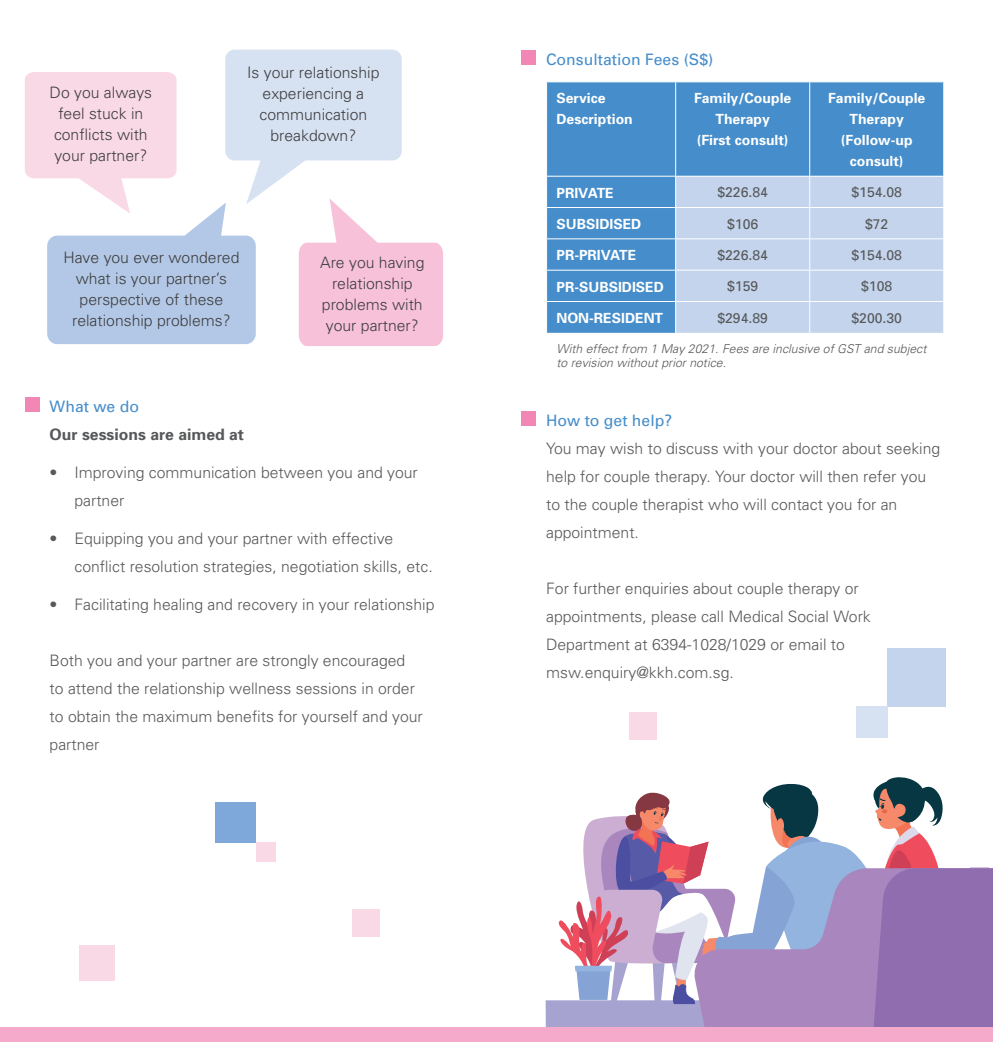
<style>
.page{position:relative;width:993px;height:1042px;background:#fff}
.page>*{position:absolute;margin:0;border:0;box-sizing:border-box;transform-origin:0 0}
.t1{font:300 15.75px/28px "Univers";color:#57585a}
.t2{font:300 15.75px/21px "Univers";color:#3e3e3f;text-align:center}
.t3{font:15.75px "Univers";color:#458dcb}
.t4{font:700 15.75px "Univers";color:#57585a}
.t5{font:700 14px/21px "Univers";color:#fff;text-align:center}
.t6{font:14px "Univers";color:#57585a}
.t7{font:italic 300 12.25px/14.7px "Univers";color:#57585a}
</style>
<div class="page">
<svg style="left:545px;top:777px;width:447px;height:250px"></svg>
<div style="left:25px;top:397px;width:15px;height:15px;background:#f287b6"></div>
<div style="left:0;top:1027px;width:992px;height:15px;background:#f5a9cb"></div>
<div style="left:521px;top:50px;width:15px;height:14px;background:#f287b6"></div>
<div style="left:547px;top:82px;width:396px;height:251px;background:#458dcb"></div>
<div style="left:676px;top:177px;width:267px;height:156px;background:#c3d4ec"></div>
<hr style="left:675px;top:82px;width:1px;height:94px;background:#fff">
<hr style="left:809px;top:82px;width:1px;height:94px;background:#fff">
<hr style="left:546px;top:176px;width:129px;height:1px;background:#fff">
<hr style="left:546px;top:207px;width:129px;height:1px;background:#fff">
<hr style="left:546px;top:238px;width:129px;height:1px;background:#fff">
<hr style="left:546px;top:270px;width:129px;height:1px;background:#fff">
<hr style="left:546px;top:301px;width:129px;height:1px;background:#fff">
<hr style="left:675px;top:176px;width:134px;height:1px;background:#fff">
<hr style="left:675px;top:177px;width:1px;height:30px;background:#fff">
<hr style="left:809px;top:176px;width:134px;height:1px;background:#fff">
<hr style="left:809px;top:177px;width:1px;height:30px;background:#fff">
<hr style="left:675px;top:207px;width:134px;height:1px;background:#fff">
<hr style="left:675px;top:208px;width:1px;height:30px;background:#fff">
<hr style="left:809px;top:207px;width:134px;height:1px;background:#fff">
<hr style="left:809px;top:208px;width:1px;height:30px;background:#fff">
<hr style="left:675px;top:238px;width:134px;height:1px;background:#fff">
<hr style="left:675px;top:239px;width:1px;height:31px;background:#fff">
<hr style="left:809px;top:238px;width:134px;height:1px;background:#fff">
<hr style="left:809px;top:239px;width:1px;height:31px;background:#fff">
<hr style="left:675px;top:270px;width:134px;height:1px;background:#fff">
<hr style="left:675px;top:271px;width:1px;height:30px;background:#fff">
<hr style="left:809px;top:270px;width:134px;height:1px;background:#fff">
<hr style="left:809px;top:271px;width:1px;height:30px;background:#fff">
<hr style="left:675px;top:301px;width:134px;height:1px;background:#fff">
<hr style="left:675px;top:302px;width:1px;height:31px;background:#fff">
<hr style="left:809px;top:301px;width:134px;height:1px;background:#fff">
<hr style="left:809px;top:302px;width:1px;height:31px;background:#fff">
<div style="left:521px;top:411px;width:15px;height:15px;background:#f287b6"></div>
<div style="left:215px;top:802px;width:41px;height:41px;background:#7ea8d9"></div>
<div style="left:256px;top:842px;width:20px;height:20px;background:#fad9e7"></div>
<div style="left:79px;top:945px;width:36px;height:36px;background:#fad9e7"></div>
<div style="left:352px;top:909px;width:27px;height:28px;background:#fad9e7"></div>
<div style="left:886px;top:649px;width:59px;height:58px;background:#c3d4ec"></div>
<div style="left:855px;top:706px;width:32px;height:32px;background:#d6e2f2"></div>
<div style="left:629px;top:712px;width:27px;height:27px;background:#fad9e7"></div>
<svg style="left:25px;top:50px;width:418px;height:296px"></svg>
<p class="t2" style="left:50px;top:82px;width:104px;text-align:left">Do you always feel stuck in conflicts with your partner?</p>
<p class="t2" style="left:247px;top:62px;width:134px">Is your relationship experiencing a communication breakdown?</p>
<p class="t2" style="left:63px;top:247px;width:177px">Have you ever wondered what is your partner’s perspective of these relationship problems?</p>
<p class="t2" style="left:320px;top:252px;width:106px">Are you having relationship problems with your partner?</p>
<p class="t3" style="left:50px;top:396px;width:91px">What we do</p>
<p class="t4" style="left:50px;top:424px;width:196px">Our sessions are aimed at</p>
<p class="t1" style="left:74px;top:458px;width:345px;text-indent:-25px">• Improving communication between you and your partner</p>
<p class="t1" style="left:74px;top:524px;width:359px;text-indent:-25px">• Equipping you and your partner with effective conflict resolution strategies, negotiation skills, etc.</p>
<p class="t1" style="left:50px;top:589px;width:386px">• Facilitating healing and recovery in your relationship</p>
<p class="t1" style="left:50px;top:646px;width:374px">Both you and your partner are strongly encouraged to attend the relationship wellness sessions in order to obtain the maximum benefits for yourself and your partner</p>
<p class="t3" style="left:546px;top:49px;width:169px">Consultation Fees (S$)</p>
<p class="t5" style="left:556px;top:87px;width:78px;text-align:left">Service<br>Description</p>
<p class="t5" style="left:693px;top:87px;width:99px">Family/Couple<br>Therapy<br>(First consult)</p>
<p class="t5" style="left:827px;top:87px;width:99px">Family/Couple<br>Therapy (Follow-up consult)</p>
<p class="t5" style="left:556px;top:182px;width:59px">PRIVATE</p>
<p class="t6" style="left:717px;top:184px;width:52px">$226.84</p>
<p class="t6" style="left:851px;top:184px;width:52px">$154.08</p>
<p class="t5" style="left:556px;top:213px;width:86px">SUBSIDISED</p>
<p class="t6" style="left:726px;top:215px;width:33px">$106</p>
<p class="t6" style="left:864px;top:215px;width:25px">$72</p>
<p class="t5" style="left:556px;top:244px;width:81px">PR-PRIVATE</p>
<p class="t6" style="left:717px;top:246px;width:52px">$226.84</p>
<p class="t6" style="left:851px;top:246px;width:52px">$154.08</p>
<p class="t5" style="left:556px;top:276px;width:109px">PR-SUBSIDISED</p>
<p class="t6" style="left:726px;top:278px;width:33px">$159</p>
<p class="t6" style="left:860px;top:278px;width:33px">$108</p>
<p class="t5" style="left:556px;top:307px;width:108px">NON-RESIDENT</p>
<p class="t6" style="left:717px;top:309px;width:52px">$294.89</p>
<p class="t6" style="left:851px;top:309px;width:52px">$200.30</p>
<p class="t7" style="left:556px;top:341px;width:371px">With effect from 1 May 2021. Fees are inclusive of GST and subject to revision without prior notice.</p>
<p class="t3" style="left:546px;top:411px;width:127px">How to get help?</p>
<p class="t1" style="left:546px;top:434px;width:395px">You may wish to discuss with your doctor about seeking help for couple therapy. Your doctor will then refer you to the couple therapist who will contact you for an appointment.</p>
<p class="t1" style="left:546px;top:574px;width:326px">For further enquiries about couple therapy or appointments, please call Medical Social Work Department at 6394-1028/1029 or email to msw.enquiry@kkh.com.sg.</p>
</div>
